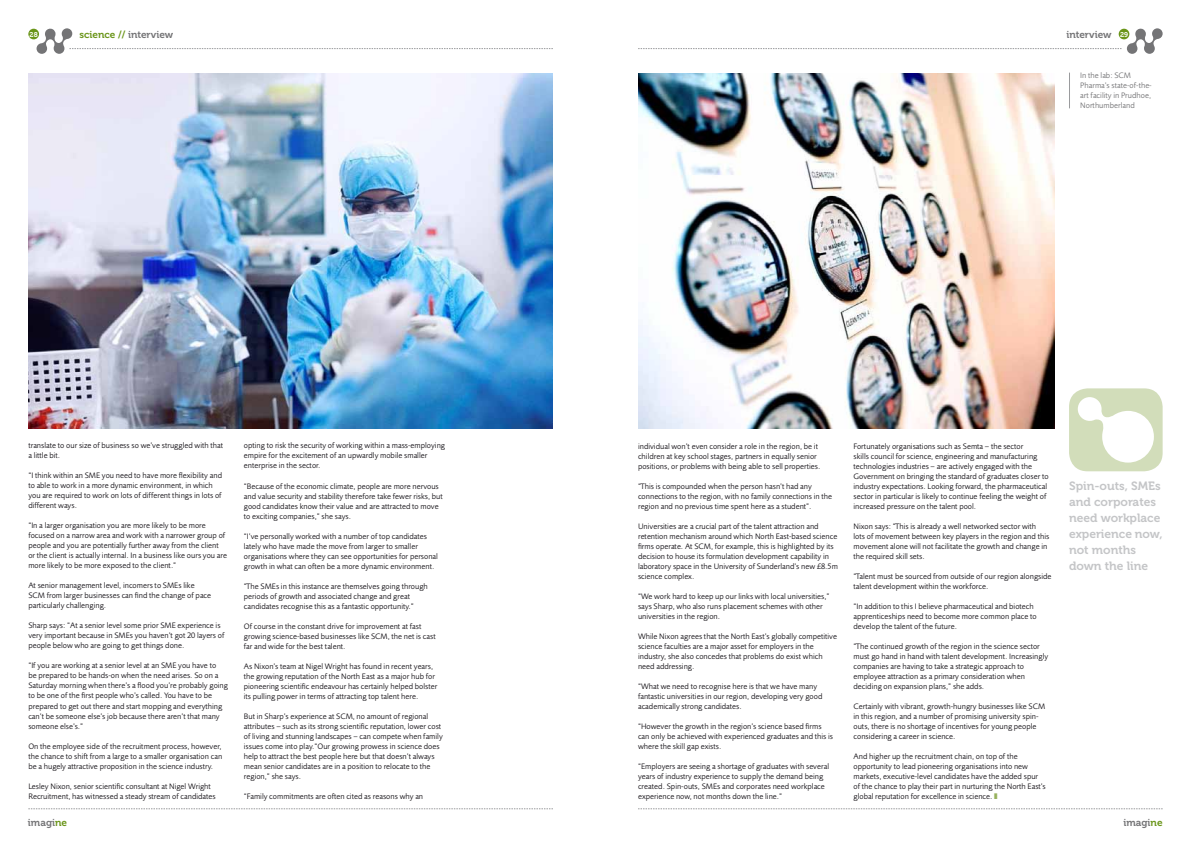
<style>
.page{position:relative;width:1191px;height:842px;background:#fff}
.page>*{position:absolute;margin:0;border:0;box-sizing:border-box;transform-origin:0 0}
.t1{font:12px/16px "Museo 700";color:#c4c5c7}
.t2{font:10px "Museo 700";color:#747476}
.t3{font:10px "Museo 700";color:#6a9519}
.t4{font:8.2px/10px "Foundry Sans";color:#1a171c}
.t5{font:8.2px/10px "Foundry Sans";color:#747476}
.t6{font:7px "Museo 700";color:#fff}
.s1{color:#747476}
.s2{font-size:7px;color:#fff}
.s3{color:#97b15d}
.s4{color:#6a9519}
</style>
<div class="page">
<div style="left:28px;top:29px;width:11px;height:10px;background:#6a9519;border-radius:50%"></div>
<svg style="left:37px;top:28px;width:516px;height:26px"></svg>
<svg style="left:28px;top:808px;width:525px;height:1px"></svg>
<svg style="left:638px;top:28px;width:524px;height:26px"></svg>
<svg style="left:638px;top:808px;width:524px;height:1px"></svg>
<img style="left:638px;top:73px;width:416px;height:355px">
<hr style="left:1069px;top:73px;width:1px;height:35px;background:#9a9b9d">
<svg style="left:1069px;top:388px;width:93px;height:83px"></svg>
<img style="left:28px;top:73px;width:525px;height:355px">
<p class="t6" style="left:30px;top:30px;width:10px">28</p>
<p class="t3" style="left:79px;top:29px;width:95px">science // <span class="s1">interview</span></p>
<p class="t2" style="left:1066px;top:29px;width:63px">interview <span class="s2">29</span></p>
<p class="t5" style="left:1080px;top:71px;width:73px">In the lab: SCM<br>Pharma’s state-of-the&shy;art facility in Prudhoe,<br>Northumberland</p>
<p class="t4" style="left:28px;top:441px;width:196px">translate to our size of business so we’ve struggled with that a little bit.</p>
<p class="t4" style="left:28px;top:471px;width:195px">“I think within an SME you need to have more flexibility and to able to work in a more dynamic environment, in which you are required to work on lots of different things in lots of different ways.</p>
<p class="t4" style="left:28px;top:521px;width:200px">“In a larger organisation you are more likely to be more focused on a narrow area and work with a narrower group of people and you are potentially further away from the client or the client is actually internal. In a business like ours you are more likely to be more exposed to the client.”</p>
<p class="t4" style="left:28px;top:581px;width:184px">At senior management level, incomers to SMEs like<br>SCM from larger businesses can find the change of pace particularly challenging.</p>
<p class="t4" style="left:28px;top:621px;width:198px">Sharp says: “At a senior level some prior SME experience is very important because in SMEs you haven’t got 20 layers of people below who are going to get things done.</p>
<p class="t4" style="left:28px;top:661px;width:201px">“If you are working at a senior level at an SME you have to<br>be prepared to be hands-on when the need arises. So on a Saturday morning when there’s a flood you’re probably going to be one of the first people who’s called. You have to be prepared to get out there and start mopping and everything can’t be someone else’s job because there aren’t that many someone else’s.”</p>
<p class="t4" style="left:28px;top:741px;width:195px;text-align:justify">On the employee side of the recruitment process, however, the chance to shift from a large to a smaller organisation can be a hugely attractive proposition in the science industry.</p>
<p class="t4" style="left:28px;top:781px;width:189px">Lesley Nixon, senior scientific consultant at Nigel Wright<br>Recruitment, has witnessed a steady stream of candidates</p>
<p class="t4" style="left:244px;top:441px;width:203px">opting to risk the security of working within a mass-employing empire for the excitement of an upwardly mobile smaller enterprise in the sector.</p>
<p class="t4" style="left:244px;top:481px;width:200px">“Because of the economic climate, people are more nervous and value security and stability therefore take fewer risks, but good candidates know their value and are attracted to move to exciting companies,” she says.</p>
<p class="t4" style="left:244px;top:531px;width:196px">“I’ve personally worked with a number of top candidates lately who have made the move from larger to smaller organisations where they can see opportunities for personal growth in what can often be a more dynamic environment.</p>
<p class="t4" style="left:244px;top:581px;width:185px">“The SMEs in this instance are themselves going through periods of growth and associated change and great candidates recognise this as a fantastic opportunity.”</p>
<p class="t4" style="left:244px;top:621px;width:193px">Of course in the constant drive for improvement at fast growing science-based businesses like SCM, the net is cast far and wide for the best talent.</p>
<p class="t4" style="left:244px;top:661px;width:195px">As Nixon’s team at Nigel Wright has found in recent years, the growing reputation of the North East as a major hub for pioneering scientific endeavour has certainly helped bolster its pulling power in terms of attracting top talent here.</p>
<p class="t4" style="left:244px;top:711px;width:200px">But in Sharp’s experience at SCM, no amount of regional attributes – such as its strong scientific reputation, lower cost of living and stunning landscapes – can compete when family issues come into play.“Our growing prowess in science does help to attract the best people here but that doesn’t always mean senior candidates are in a position to relocate to the region,” she says.</p>
<p class="t4" style="left:244px;top:791px;width:181px">“Family commitments are often cited as reasons why an</p>
<p class="t4" style="left:638px;top:441px;width:184px">individual won’t even consider a role in the region, be it children at key school stages, partners in equally senior positions, or problems with being able to sell properties.</p>
<p class="t4" style="left:638px;top:481px;width:195px">“This is compounded when the person hasn’t had any connections to the region, with no family connections in the region and no previous time spent here as a student”.</p>
<p class="t4" style="left:638px;top:521px;width:201px">Universities are a crucial part of the talent attraction and retention mechanism around which North East-based science firms operate. At SCM, for example, this is highlighted by its decision to house its formulation development capability in laboratory space in the University of Sunderland’s new £8.5m science complex.</p>
<p class="t4" style="left:638px;top:591px;width:193px">“We work hard to keep up our links with local universities,” says Sharp, who also runs placement schemes with other universities in the region.</p>
<p class="t4" style="left:638px;top:631px;width:200px">While Nixon agrees that the North East’s globally competitive science faculties are a major asset for employers in the industry, she also concedes that problems do exist which need addressing.</p>
<p class="t4" style="left:638px;top:681px;width:186px">“What we need to recognise here is that we have many fantastic universities in our region, developing very good academically strong candidates.</p>
<p class="t4" style="left:638px;top:721px;width:197px">“However the growth in the region’s science based firms can only be achieved with experienced graduates and this is where the skill gap exists.</p>
<p class="t4" style="left:638px;top:761px;width:193px">“Employers are seeing a shortage of graduates with several years of industry experience to supply the demand being created. Spin-outs, SMEs and corporates need workplace experience now, not months down the line.”</p>
<p class="t4" style="left:853px;top:441px;width:197px">Fortunately organisations such as Semta – the sector<br>skills council for science, engineering and manufacturing technologies industries – are actively engaged with the Government on bringing the standard of graduates closer to industry expectations. Looking forward, the pharmaceutical sector in particular is likely to continue feeling the weight of increased pressure on the talent pool.</p>
<p class="t4" style="left:853px;top:521px;width:197px">Nixon says: “This is already a well networked sector with lots of movement between key players in the region and this movement alone will not facilitate the growth and change in the required skill sets.</p>
<p class="t4" style="left:853px;top:571px;width:199px">“Talent must be sourced from outside of our region alongside talent development within the workforce.</p>
<p class="t4" style="left:853px;top:601px;width:185px">“In addition to this I believe pharmaceutical and biotech apprenticeships need to become more common place to develop the talent of the future.</p>
<p class="t4" style="left:853px;top:641px;width:196px">“The continued growth of the region in the science sector must go hand in hand with talent development. Increasingly companies are having to take a strategic approach to employee attraction as a primary consideration when deciding on expansion plans,” she adds.</p>
<p class="t4" style="left:853px;top:701px;width:193px">Certainly with vibrant, growth-hungry businesses like SCM in this region, and a number of promising university spin&shy;outs, there is no shortage of incentives for young people considering a career in science.</p>
<p class="t4" style="left:853px;top:751px;width:194px">And higher up the recruitment chain, on top of the opportunity to lead pioneering organisations into new markets, executive-level candidates have the added spur of the chance to play their part in nurturing the North East’s global reputation for excellence in science. <span class="s3">❚</span></p>
<h1 class="t1" style="left:1069px;top:477px;width:71px">Spin-outs, SME</h1>
<h1 class="t1" style="left:1069px;top:477px;width:95px;text-indent:86px">s and corporates need workplace experience now, not months down the line</h1>
<p class="t2" style="left:28px;top:817px;width:41px">imagi<span class="s4">ne</span></p>
<p class="t2" style="left:1123px;top:817px;width:41px">imagi<span class="s4">ne</span></p>
</div>
